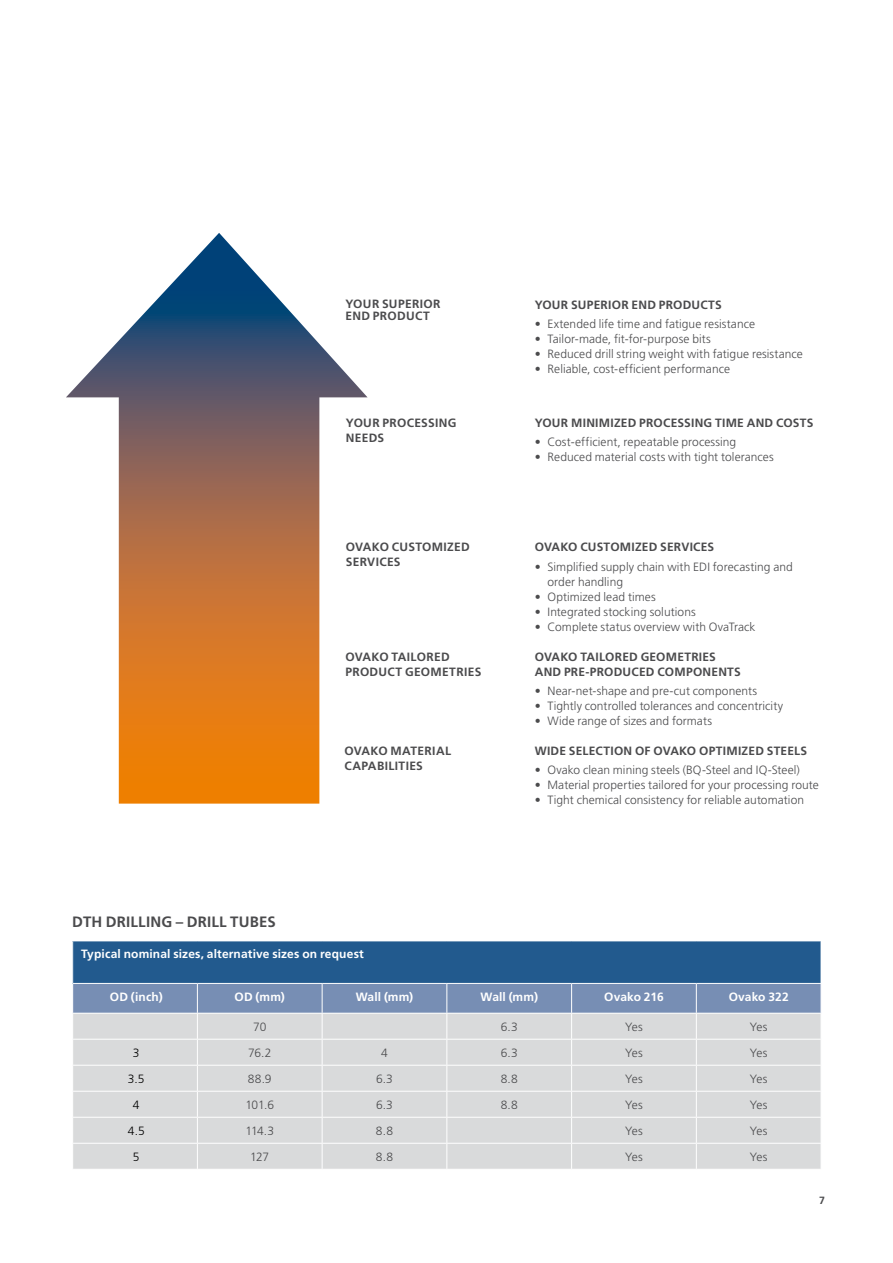
<style>
.page{position:relative;width:893px;height:1263px;background:#fff}
.page>*{position:absolute;margin:0;border:0;box-sizing:border-box;transform-origin:0 0}
.t1{font:700 15px "Frutiger LT Std";letter-spacing:.01em;color:#4b4b4d}
.t2{font:300 12px/15px "Frutiger LT Std";letter-spacing:.005em;color:#4b4b4d}
.t3{font:700 12px/15px "Frutiger LT Std";letter-spacing:.02em;color:#4b4b4d}
.t4{font:700 12px "Frutiger LT Std";letter-spacing:.01em;color:#fff}
.t5{font:300 12px "Frutiger LT Std";color:#000}
.t6{font:700 10.5px "Frutiger LT Std";color:#4b4b4d}
</style>
<div class="page">
<div style="left:73px;top:941px;width:748px;height:42px;background:#225a8e"></div>
<svg style="left:72px;top:983px;width:749px;height:186px;background:#cbd0d6"></svg>
<svg style="left:66px;top:233px;width:302px;height:571px"></svg>
<p class="t1" style="left:72px;top:913px;width:205px">DTH DRILLING – DRILL TUBES</p>
<p class="t3" style="left:345px;top:298px;width:97px;line-height:12px">YOUR SUPERIOR<br>END PRODUCT</p>
<p class="t3" style="left:346px;top:415px;width:112px">YOUR PROCESSING<br>NEEDS</p>
<p class="t3" style="left:346px;top:540px;width:126px">OVAKO CUSTOMIZED<br>SERVICES</p>
<p class="t3" style="left:345px;top:650px;width:137px">OVAKO TAILORED<br>PRODUCT GEOMETRIES</p>
<p class="t3" style="left:344px;top:744px;width:108px">OVAKO MATERIAL<br>CAPABILITIES</p>
<p class="t3" style="left:535px;top:298px;width:189px">YOUR SUPERIOR END PRODUCTS</p>
<p class="t2" style="left:535px;top:317px;width:222px">• Extended life time and fatigue resistance</p>
<p class="t2" style="left:535px;top:332px;width:178px">• Tailor-made, fit-for-purpose bits</p>
<p class="t2" style="left:535px;top:347px;width:270px">• Reduced drill string weight with fatigue resistance</p>
<p class="t2" style="left:535px;top:362px;width:197px">• Reliable, cost-efficient performance</p>
<p class="t3" style="left:535px;top:415px;width:280px">YOUR MINIMIZED PROCESSING TIME AND COSTS</p>
<p class="t2" style="left:535px;top:435px;width:203px">• Cost-efficient, repeatable processing</p>
<p class="t2" style="left:535px;top:450px;width:240px">• Reduced material costs with tight tolerances</p>
<p class="t3" style="left:535px;top:540px;width:181px">OVAKO CUSTOMIZED SERVICES</p>
<p class="t2" style="left:547px;top:559px;width:247px;text-indent:-13px">• Simplified supply chain with EDI forecasting and order handling</p>
<p class="t2" style="left:535px;top:589px;width:123px">• Optimized lead times</p>
<p class="t2" style="left:535px;top:604px;width:163px">• Integrated stocking solutions</p>
<p class="t2" style="left:535px;top:619px;width:222px">• Complete status overview with OvaTrack</p>
<p class="t3" style="left:535px;top:649px;width:208px">OVAKO TAILORED GEOMETRIES<br>AND PRE-PRODUCED COMPONENTS</p>
<p class="t2" style="left:535px;top:683px;width:224px">• Near-net-shape and pre-cut components</p>
<p class="t2" style="left:535px;top:698px;width:250px">• Tightly controlled tolerances and concentricity</p>
<p class="t2" style="left:535px;top:713px;width:179px">• Wide range of sizes and formats</p>
<p class="t3" style="left:535px;top:743px;width:274px">WIDE SELECTION OF OVAKO OPTIMIZED STEELS</p>
<p class="t2" style="left:535px;top:762px;width:267px">• Ovako clean mining steels (BQ-Steel and IQ-Steel)</p>
<p class="t2" style="left:535px;top:777px;width:286px">• Material properties tailored for your processing route</p>
<p class="t2" style="left:535px;top:792px;width:271px">• Tight chemical consistency for reliable automation</p>
<p class="t4" style="left:81px;top:947px;width:284px">Typical nominal sizes, alternative sizes on request</p>
<p class="t4" style="left:110px;top:990px;width:54px">OD (inch)</p>
<p class="t4" style="left:235px;top:990px;width:52px">OD (mm)</p>
<p class="t4" style="left:356px;top:990px;width:59px">Wall (mm)</p>
<p class="t4" style="left:480px;top:990px;width:59px">Wall (mm)</p>
<p class="t4" style="left:604px;top:990px;width:61px">Ovako 216</p>
<p class="t4" style="left:729px;top:990px;width:62px">Ovako 322</p>
<p class="t2" style="left:253px;top:1019px;width:15px">70</p>
<p class="t2" style="left:501px;top:1019px;width:18px">6.3</p>
<p class="t2" style="left:625px;top:1019px;width:19px">Yes</p>
<p class="t2" style="left:750px;top:1019px;width:19px">Yes</p>
<p class="t5" style="left:133px;top:1046px;width:8px">3</p>
<p class="t2" style="left:248px;top:1045px;width:25px">76.2</p>
<p class="t2" style="left:381px;top:1045px;width:8px">4</p>
<p class="t2" style="left:501px;top:1045px;width:18px">6.3</p>
<p class="t2" style="left:625px;top:1045px;width:19px">Yes</p>
<p class="t2" style="left:750px;top:1045px;width:19px">Yes</p>
<p class="t5" style="left:128px;top:1072px;width:18px">3.5</p>
<p class="t2" style="left:248px;top:1071px;width:25px">88.9</p>
<p class="t2" style="left:376px;top:1071px;width:18px">6.3</p>
<p class="t2" style="left:501px;top:1071px;width:19px">8.8</p>
<p class="t2" style="left:625px;top:1071px;width:19px">Yes</p>
<p class="t2" style="left:750px;top:1071px;width:19px">Yes</p>
<p class="t5" style="left:133px;top:1098px;width:8px">4</p>
<p class="t2" style="left:245px;top:1097px;width:30px">101.6</p>
<p class="t2" style="left:376px;top:1097px;width:18px">6.3</p>
<p class="t2" style="left:501px;top:1097px;width:19px">8.8</p>
<p class="t2" style="left:625px;top:1097px;width:19px">Yes</p>
<p class="t2" style="left:750px;top:1097px;width:19px">Yes</p>
<p class="t5" style="left:128px;top:1124px;width:18px">4.5</p>
<p class="t2" style="left:245px;top:1123px;width:30px">114.3</p>
<p class="t2" style="left:376px;top:1123px;width:19px">8.8</p>
<p class="t2" style="left:625px;top:1123px;width:19px">Yes</p>
<p class="t2" style="left:750px;top:1123px;width:19px">Yes</p>
<p class="t5" style="left:133px;top:1150px;width:8px">5</p>
<p class="t2" style="left:250px;top:1149px;width:21px">127</p>
<p class="t2" style="left:376px;top:1149px;width:19px">8.8</p>
<p class="t2" style="left:625px;top:1149px;width:19px">Yes</p>
<p class="t2" style="left:750px;top:1149px;width:19px">Yes</p>
<p class="t6" style="left:819px;top:1194px;width:7px">7</p>
</div>
